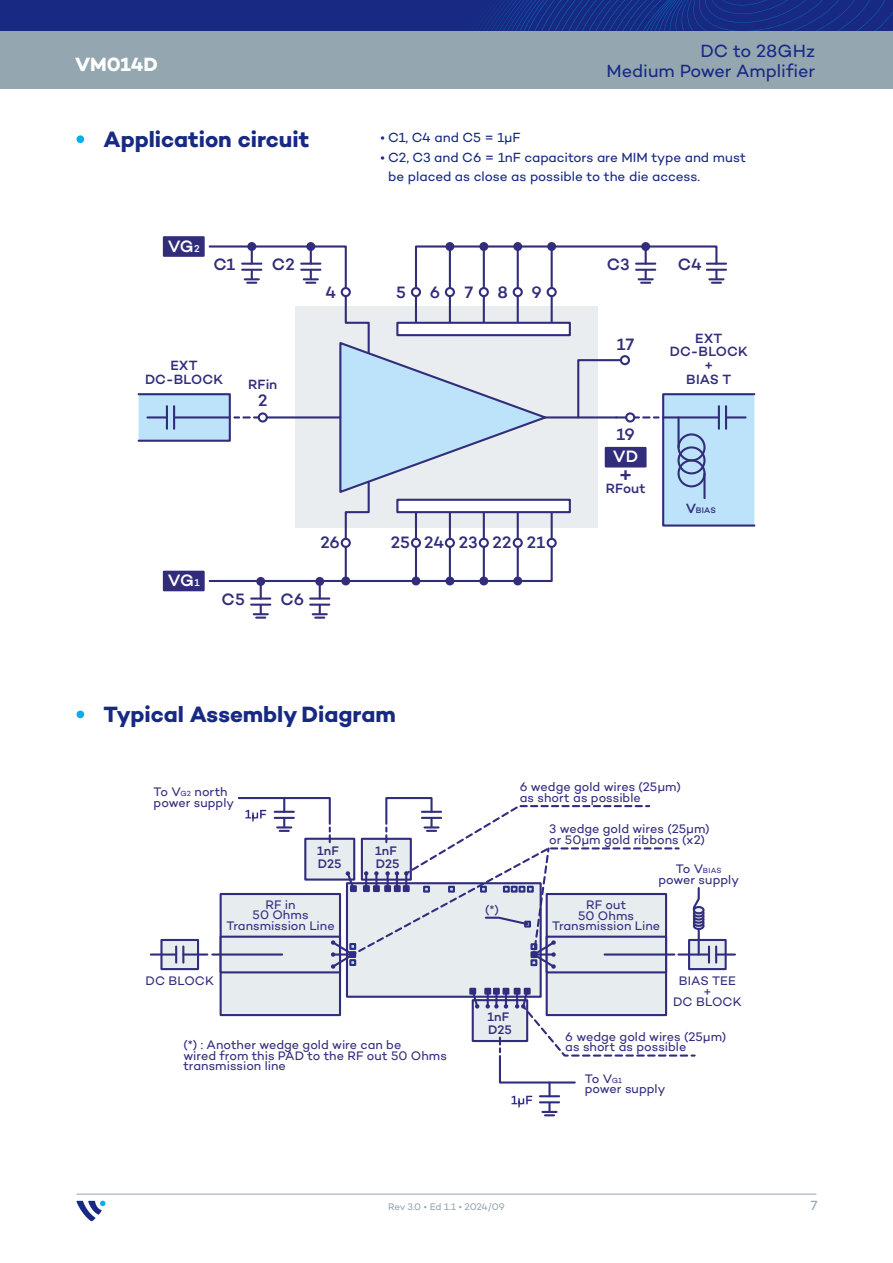
<style>
.page{position:relative;width:893px;height:1263px;background:#fff}
.page>*{position:absolute;margin:0;border:0;box-sizing:border-box;transform-origin:0 0}
.t1{font:700 22.5px "Campton";color:#172983}
.t2{font:500 21px "Campton";color:#312d7a}
.t3{font:700 19.5px "Campton";color:#fff}
.t4{font:18px "Campton";color:#172983}
.t5{font:500 16.8px "Campton";color:#312d7a}
.t6{font:500 16.8px "Campton";color:#fff}
.t7{font:500 13.65px/13.6px "Campton";letter-spacing:.005em;color:#312d7a;text-align:center}
.t8{font:13.5px/19.5px "Campton";letter-spacing:-.005em;color:#172983}
.t9{font:13.5px "Campton";color:#94a7b0}
.t10{font:12.6px/10.5px "Campton Book Caracteres spe";color:#312d7e}
.t11{font:500 12.6px/12.6px "Campton";letter-spacing:.01em;color:#312d7e}
.t12{font:9.75px "Campton";letter-spacing:-.02em;color:#94a7b0}
.t13{font:500 8.25px "Campton";color:#312d7a}
.t14{font:7.5px "Campton Book Caracteres spe";color:#312d7e}
.s1{font-size:10.05px}
.s2{font-family:"Campton Book Caracteres spe"}
.s3{font-size:13.65px}
.s4{font-size:7.5px}
.s5{font-size:12.6px}
</style>
<div class="page">
<div style="left:0;top:0;width:893px;height:89px;background:#94a7b0"></div>
<div style="left:0;top:0;width:893px;height:31px;background:#172983"></div>
<svg style="left:479px;top:0;width:414px;height:31px"></svg>
<hr style="left:77px;top:1194px;width:739px;height:1px;background:#94a7b0">
<svg style="left:77px;top:1201px;width:28px;height:20px"></svg>
<div style="left:77px;top:135px;width:7px;height:8px;background:#00b0e6;border-radius:50%"></div>
<div style="left:77px;top:710px;width:7px;height:8px;background:#00b0e6;border-radius:50%"></div>
<div style="left:641px;top:242px;width:9px;height:9px;border:2px solid #312d7a;border-radius:50%"></div>
<div style="left:306px;top:242px;width:9px;height:9px;border:2px solid #312d7a;border-radius:50%"></div>
<div style="left:247px;top:242px;width:9px;height:9px;border:2px solid #312d7a;border-radius:50%"></div>
<div style="left:547px;top:242px;width:9px;height:9px;border:2px solid #312d7a;border-radius:50%"></div>
<div style="left:513px;top:242px;width:9px;height:9px;border:2px solid #312d7a;border-radius:50%"></div>
<div style="left:479px;top:242px;width:9px;height:9px;border:2px solid #312d7a;border-radius:50%"></div>
<div style="left:445px;top:242px;width:9px;height:9px;border:2px solid #312d7a;border-radius:50%"></div>
<hr style="left:251px;top:597px;width:19px;height:3px;background:#312d7a">
<svg style="left:251px;top:604px;width:19px;height:15px"></svg>
<hr style="left:310px;top:597px;width:19px;height:3px;background:#312d7a">
<svg style="left:310px;top:604px;width:19px;height:15px"></svg>
<div style="left:164px;top:237px;width:40px;height:19px;background:#312d7a"></div>
<div style="left:163px;top:236px;width:42px;height:21px;border:2px solid #312d7a"></div>
<div style="left:164px;top:572px;width:40px;height:18px;background:#312d7a"></div>
<div style="left:163px;top:571px;width:42px;height:20px;border:2px solid #312d7a"></div>
<div style="left:662px;top:393px;width:93px;height:134px;background:#bce3f9"></div>
<div style="left:138px;top:393px;width:93px;height:49px;background:#bce3f9;border:2px solid #312d7a"></div>
<hr style="left:175px;top:416px;width:55px;height:2px;background:#312d7a">
<hr style="left:173px;top:406px;width:2px;height:23px;background:#312d7a">
<hr style="left:166px;top:406px;width:2px;height:23px;background:#312d7a">
<hr style="left:147px;top:416px;width:20px;height:2px;background:#312d7a">
<svg style="left:208px;top:244px;width:537px;height:354px"></svg>
<div style="left:677px;top:433px;width:29px;height:28px;border:2px solid #312d7a;border-radius:50%"></div>
<div style="left:677px;top:459px;width:29px;height:28px;border:2px solid #312d7a;border-radius:50%"></div>
<div style="left:677px;top:446px;width:29px;height:28px;border:2px solid #312d7a;border-radius:50%"></div>
<hr style="left:703px;top:473px;width:3px;height:25px;background:#312d7a">
<hr style="left:677px;top:417px;width:3px;height:30px;background:#312d7a">
<div style="left:347px;top:883px;width:194px;height:114px;background:#e7edef"></div>
<div style="left:346px;top:882px;width:196px;height:116px;border:2px solid #312d7e"></div>
<div style="left:221px;top:894px;width:119px;height:121px;background:#e7edef"></div>
<div style="left:220px;top:893px;width:121px;height:123px;border:2px solid #312d7e"></div>
<div style="left:220px;top:936px;width:121px;height:37px;border:2px solid #312d7e"></div>
<div style="left:161px;top:940px;width:37px;height:29px;background:#e7edef"></div>
<div style="left:160px;top:939px;width:39px;height:31px;border:2px solid #312d7e"></div>
<div style="left:469px;top:988px;width:7px;height:7px;border:2px solid #312d7e"></div>
<hr style="left:212px;top:953px;width:70px;height:2px;background:#312d7e">
<hr style="left:183px;top:953px;width:24px;height:2px;background:#312d7e">
<svg style="left:175px;top:946px;width:9px;height:17px"></svg>
<hr style="left:151px;top:953px;width:25px;height:2px;background:#312d7e">
<div style="left:689px;top:940px;width:37px;height:29px;background:#e7edef"></div>
<div style="left:688px;top:939px;width:39px;height:31px;border:2px solid #312d7e"></div>
<svg style="left:708px;top:946px;width:27px;height:17px"></svg>
<hr style="left:678px;top:953px;width:31px;height:2px;background:#312d7e">
<div style="left:547px;top:894px;width:119px;height:121px;background:#e7edef"></div>
<div style="left:546px;top:936px;width:121px;height:37px;border:2px solid #312d7e"></div>
<div style="left:693px;top:922px;width:12px;height:8px;border:2px solid #312d7e;border-radius:50%"></div>
<div style="left:693px;top:918px;width:12px;height:9px;border:2px solid #312d7e;border-radius:50%"></div>
<div style="left:693px;top:915px;width:12px;height:9px;border:2px solid #312d7e;border-radius:50%"></div>
<div style="left:693px;top:912px;width:12px;height:9px;border:2px solid #312d7e;border-radius:50%"></div>
<div style="left:693px;top:909px;width:12px;height:8px;border:2px solid #312d7e;border-radius:50%"></div>
<div style="left:694px;top:907px;width:9px;height:6px;background:#e7edef;border-radius:50%"></div>
<div style="left:693px;top:906px;width:12px;height:8px;border:2px solid #312d7e;border-radius:50%"></div>
<svg style="left:692px;top:887px;width:9px;height:25px"></svg>
<hr style="left:698px;top:929px;width:2px;height:25px;background:#312d7e">
<svg style="left:237px;top:797px;width:442px;height:172px"></svg>
<hr style="left:548px;top:1082px;width:3px;height:14px;background:#312d7e">
<svg style="left:540px;top:1095px;width:19px;height:21px"></svg>
<svg style="left:511px;top:1096px;width:21px;height:11px"></svg>
<svg style="left:470px;top:988px;width:225px;height:96px"></svg>
<h3 class="t4" style="left:700px;top:39px;width:116px">DC to 28GHz</h3>
<h3 class="t3" style="left:75px;top:52px;width:84px">VM014D</h3>
<h3 class="t4" style="left:607px;top:59px;width:210px">Medium Power Amplifier</h3>
<h1 class="t1" style="left:104px;top:125px;width:207px">Application circuit</h1>
<h3 class="t6" style="left:168px;top:235px;width:34px">VG<span class="s1">2</span></h3>
<p class="t8" style="left:381px;top:128px;width:141px">• C1, C4 and C5 = 1<span class="s2">µ</span>F</p>
<p class="t8" style="left:388px;top:147px;width:359px;text-indent:-8px">• C2, C3 and C6 = 1nF capacitors are MIM type and must be placed as close as possible to the die access.</p>
<h3 class="t5" style="left:213px;top:253px;width:23px">C1</h3>
<h3 class="t5" style="left:272px;top:253px;width:24px">C2</h3>
<h3 class="t5" style="left:607px;top:253px;width:24px">C3</h3>
<h3 class="t5" style="left:678px;top:253px;width:26px">C4</h3>
<p class="t7" style="left:145px;top:358px;width:79px">EXT<br>DC-BLOCK</p>
<p class="t7" style="left:248px;top:377px;width:31px">RFin</p>
<h3 class="t5" style="left:258px;top:390px;width:11px">2</h3>
<h3 class="t5" style="left:326px;top:282px;width:12px">4</h3>
<h3 class="t5" style="left:396px;top:282px;width:11px">5</h3>
<h3 class="t5" style="left:430px;top:282px;width:12px">6</h3>
<h3 class="t5" style="left:465px;top:282px;width:10px">7</h3>
<h3 class="t5" style="left:498px;top:282px;width:12px">8</h3>
<h3 class="t5" style="left:532px;top:282px;width:12px">9</h3>
<h3 class="t6" style="left:168px;top:570px;width:33px">VG<span class="s1">1</span></h3>
<h3 class="t5" style="left:320px;top:532px;width:21px">26</h3>
<h3 class="t5" style="left:391px;top:532px;width:156px">25 24 23 22 21</h3>
<h3 class="t5" style="left:222px;top:588px;width:25px">C5</h3>
<h3 class="t5" style="left:280px;top:588px;width:25px">C6</h3>
<h1 class="t1" style="left:104px;top:700px;width:294px">Typical Assembly Diagram</h1>
<h3 class="t5" style="left:617px;top:333px;width:19px">17</h3>
<h3 class="t5" style="left:616px;top:423px;width:20px">19</h3>
<h3 class="t6" style="left:613px;top:446px;width:27px">VD</h3>
<h2 class="t2" style="left:618px;top:462px;width:16px">+</h2>
<p class="t7" style="left:606px;top:481px;width:41px">RFout</p>
<p class="t7" style="left:670px;top:331px;width:79px">EXT<br>DC-BLOCK +<br>BIAS T</p>
<p class="t13" style="left:686px;top:505px;width:32px"><span class="s3">V</span>BIAS</p>
<p class="t10" style="left:154px;top:786px;width:82px">To V<span class="s4">G2</span> north power supply</p>
<p class="t11" style="left:317px;top:844px;width:26px">1nF<br>D25</p>
<p class="t11" style="left:375px;top:844px;width:26px">1nF<br>D25</p>
<p class="t10" style="left:226px;top:899px;width:110px;text-align:center">RF in<br>50 Ohms<br>Transmission Line</p>
<p class="t10" style="left:146px;top:975px;width:70px">DC BLOCK</p>
<p class="t10" style="left:183px;top:1039px;width:265px">(*) : Another wedge gold wire can be<br>wired from this PAD to the RF out 50 Ohms transmission line</p>
<p class="t10" style="left:485px;top:904px;width:15px">(*)</p>
<p class="t10" style="left:520px;top:781px;width:163px">6 wedge gold wires (25µm) as short as possible</p>
<p class="t10" style="left:549px;top:824px;width:162px">3 wedge gold wires (25µm) or 50µm gold ribbons (x2)</p>
<p class="t14" style="left:676px;top:866px;width:47px"><span class="s5">To V</span>BIAS</p>
<p class="t10" style="left:658px;top:874px;width:82px">power supply</p>
<p class="t10" style="left:552px;top:899px;width:110px;text-align:center">RF out<br>50 Ohms<br>Transmission Line</p>
<p class="t11" style="left:487px;top:1010px;width:26px">1nF<br>D25</p>
<p class="t10" style="left:673px;top:975px;width:70px;text-align:center">BIAS TEE +<br>DC BLOCK</p>
<p class="t10" style="left:565px;top:1031px;width:163px">6 wedge gold wires (25µm) as short as possible</p>
<p class="t10" style="left:585px;top:1073px;width:82px">To V<span class="s4">G1<br></span>power supply</p>
<p class="t12" style="left:388px;top:1200px;width:118px">Rev 3.0 • Ed 1.1 • 2024/09</p>
<p class="t9" style="left:811px;top:1197px;width:8px">7</p>
</div>
